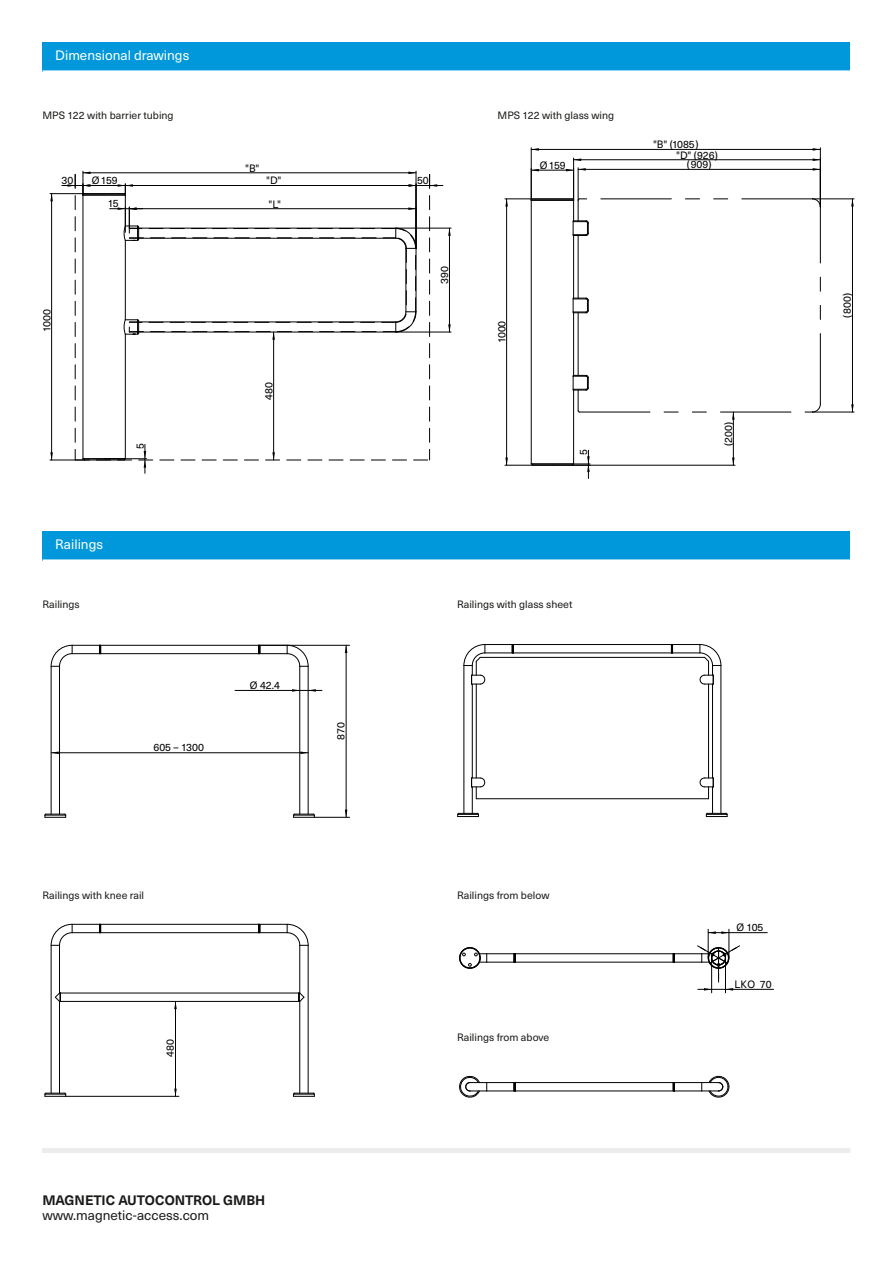
<style>
.page{position:relative;width:893px;height:1263px;background:#fff}
.page>*{position:absolute;margin:0;border:0;box-sizing:border-box;transform-origin:0 0}
.t1{font:13.5px "Neue Haas Unica Pro";color:#fff}
.t2{font:700 13.5px "Neue Haas Unica Pro";letter-spacing:-.005em;color:#1a1a18}
.t3{font:13.5px "Neue Haas Unica Pro";color:#1a1a18}
.t4{font:10.5px "Neue Haas Unica Pro";color:#1a1a18}
.t5{font:10.5px/10.4px "Neue Haas Unica Pro";color:#000}
</style>
<div class="page">
<div style="left:43px;top:43px;width:807px;height:29px;background:#0098da"></div>
<svg style="left:43px;top:70px;width:807px;height:2px;background:#cae9f7"></svg>
<div style="left:43px;top:1148px;width:807px;height:5px;background:#ececed"></div>
<div style="left:43px;top:531px;width:807px;height:30px;background:#0098da"></div>
<svg style="left:43px;top:559px;width:807px;height:2px;background:#c5e7f6"></svg>
<svg style="left:448px;top:324px;width:3px;height:8px"></svg>
<hr style="left:396px;top:332px;width:55px;height:1px;background:#000">
<hr style="left:396px;top:228px;width:55px;height:1px;background:#000">
<hr style="left:449px;top:228px;width:1px;height:104px;background:#000">
<hr style="left:62px;top:185px;width:34px;height:1px;background:#000">
<hr style="left:403px;top:185px;width:40px;height:1px;background:#000">
<svg style="left:50px;top:452px;width:3px;height:8px"></svg>
<hr style="left:50px;top:460px;width:34px;height:1px;background:#000">
<hr style="left:50px;top:193px;width:33px;height:1px;background:#000">
<hr style="left:51px;top:194px;width:1px;height:266px;background:#000">
<svg style="left:68px;top:171px;width:369px;height:302px"></svg>
<hr style="left:416px;top:207px;width:1px;height:41px;background:#000">
<hr style="left:129px;top:208px;width:287px;height:1px;background:#000">
<hr style="left:531px;top:464px;width:43px;height:1px;background:#000">
<hr style="left:573px;top:390px;width:1px;height:74px;background:#000">
<hr style="left:531px;top:200px;width:1px;height:264px;background:#000">
<hr style="left:531px;top:200px;width:43px;height:1px;background:#000">
<hr style="left:531px;top:199px;width:43px;height:1px;background:#000">
<svg style="left:572px;top:450px;width:18px;height:28px"></svg>
<svg style="left:505px;top:457px;width:3px;height:8px"></svg>
<hr style="left:505px;top:465px;width:47px;height:1px;background:#000">
<svg style="left:505px;top:199px;width:27px;height:7px"></svg>
<hr style="left:506px;top:199px;width:1px;height:266px;background:#000">
<hr style="left:531px;top:170px;width:43px;height:1px;background:#000">
<svg style="left:566px;top:168px;width:20px;height:3px"></svg>
<hr style="left:578px;top:168px;width:1px;height:32px;background:#000">
<hr style="left:578px;top:169px;width:242px;height:1px;background:#000">
<svg style="left:851px;top:404px;width:3px;height:8px"></svg>
<hr style="left:812px;top:199px;width:42px;height:1px;background:#000">
<hr style="left:812px;top:412px;width:42px;height:1px;background:#000">
<hr style="left:852px;top:199px;width:1px;height:213px;background:#000">
<svg style="left:732px;top:457px;width:3px;height:8px"></svg>
<svg style="left:572px;top:198px;width:249px;height:222px"></svg>
<hr style="left:552px;top:465px;width:183px;height:1px;background:#000">
<hr style="left:733px;top:412px;width:1px;height:53px;background:#000">
<svg style="left:813px;top:148px;width:7px;height:3px"></svg>
<hr style="left:531px;top:148px;width:1px;height:52px;background:#000">
<hr style="left:820px;top:148px;width:1px;height:59px;background:#000">
<hr style="left:531px;top:149px;width:289px;height:1px;background:#000">
<hr style="left:573px;top:158px;width:1px;height:42px;background:#000">
<hr style="left:574px;top:159px;width:246px;height:1px;background:#000">
<hr style="left:299px;top:666px;width:1px;height:148px;background:#000">
<hr style="left:308px;top:666px;width:1px;height:148px;background:#000">
<hr style="left:101px;top:653px;width:158px;height:1px;background:#000">
<hr style="left:101px;top:645px;width:158px;height:1px;background:#000">
<svg style="left:258px;top:646px;width:51px;height:21px"></svg>
<svg style="left:293px;top:813px;width:22px;height:5px"></svg>
<svg style="left:45px;top:813px;width:21px;height:5px"></svg>
<hr style="left:51px;top:666px;width:1px;height:148px;background:#000">
<hr style="left:59px;top:666px;width:1px;height:148px;background:#000">
<svg style="left:51px;top:645px;width:51px;height:22px"></svg>
<svg style="left:51px;top:751px;width:8px;height:3px"></svg>
<svg style="left:300px;top:751px;width:8px;height:3px"></svg>
<hr style="left:51px;top:752px;width:257px;height:1px;background:#000">
<hr style="left:314px;top:817px;width:36px;height:1px;background:#000">
<hr style="left:259px;top:645px;width:91px;height:1px;background:#000">
<hr style="left:346px;top:645px;width:1px;height:172px;background:#000">
<svg style="left:292px;top:689px;width:8px;height:3px"></svg>
<svg style="left:308px;top:689px;width:8px;height:3px"></svg>
<hr style="left:235px;top:690px;width:87px;height:1px;background:#000">
<svg style="left:45px;top:1092px;width:21px;height:5px"></svg>
<hr style="left:51px;top:945px;width:1px;height:148px;background:#000">
<hr style="left:59px;top:945px;width:1px;height:48px;background:#000">
<hr style="left:59px;top:1001px;width:1px;height:92px;background:#000">
<svg style="left:293px;top:1092px;width:22px;height:5px"></svg>
<hr style="left:299px;top:1001px;width:1px;height:92px;background:#000">
<hr style="left:299px;top:945px;width:1px;height:48px;background:#000">
<hr style="left:308px;top:945px;width:1px;height:148px;background:#000">
<hr style="left:101px;top:932px;width:158px;height:1px;background:#000">
<hr style="left:101px;top:924px;width:158px;height:1px;background:#000">
<svg style="left:258px;top:924px;width:51px;height:22px"></svg>
<svg style="left:51px;top:924px;width:51px;height:22px"></svg>
<hr style="left:60px;top:1001px;width:239px;height:1px;background:#000">
<hr style="left:60px;top:993px;width:239px;height:1px;background:#000">
<svg style="left:299px;top:992px;width:6px;height:10px"></svg>
<svg style="left:54px;top:992px;width:7px;height:10px"></svg>
<hr style="left:66px;top:1096px;width:113px;height:1px;background:#000">
<hr style="left:175px;top:1001px;width:1px;height:95px;background:#000">
<hr style="left:708px;top:684px;width:1px;height:94px;background:#000">
<hr style="left:476px;top:798px;width:232px;height:1px;background:#000">
<hr style="left:480px;top:657px;width:225px;height:1px;background:#000">
<hr style="left:476px;top:684px;width:1px;height:94px;background:#000">
<hr style="left:464px;top:665px;width:1px;height:148px;background:#000">
<hr style="left:472px;top:684px;width:1px;height:94px;background:#000">
<hr style="left:513px;top:644px;width:158px;height:1px;background:#000">
<hr style="left:513px;top:653px;width:158px;height:1px;background:#000">
<hr style="left:712px;top:684px;width:1px;height:94px;background:#000">
<hr style="left:721px;top:665px;width:1px;height:148px;background:#000">
<svg style="left:671px;top:644px;width:50px;height:41px"></svg>
<svg style="left:699px;top:777px;width:29px;height:40px"></svg>
<svg style="left:463px;top:644px;width:51px;height:41px"></svg>
<svg style="left:457px;top:777px;width:28px;height:40px"></svg>
<hr style="left:515px;top:962px;width:158px;height:1px;background:#000">
<hr style="left:515px;top:953px;width:158px;height:1px;background:#000">
<svg style="left:459px;top:947px;width:57px;height:22px"></svg>
<hr style="left:708px;top:932px;width:59px;height:1px;background:#000">
<svg style="left:673px;top:929px;width:67px;height:53px"></svg>
<hr style="left:711px;top:958px;width:1px;height:35px;background:#000">
<hr style="left:725px;top:958px;width:1px;height:35px;background:#000">
<hr style="left:698px;top:989px;width:75px;height:1px;background:#000">
<hr style="left:515px;top:1091px;width:158px;height:1px;background:#000">
<hr style="left:515px;top:1082px;width:158px;height:1px;background:#000">
<svg style="left:673px;top:1076px;width:56px;height:21px"></svg>
<svg style="left:459px;top:1075px;width:57px;height:22px"></svg>
<p class="t1" style="left:55px;top:47px;width:136px">Dimensional drawings</p>
<p class="t4" style="left:43px;top:109px;width:133px">MPS 122 with barrier tubing</p>
<p class="t4" style="left:497px;top:109px;width:118px">MPS 122 with glass wing</p>
<p class="t5" style="left:245px;top:163px;width:16px">"B"</p>
<p class="t5" style="left:92px;top:176px;width:27px">Ø159</p>
<p class="t5" style="left:61px;top:175px;width:13px">30</p>
<p class="t5" style="left:266px;top:176px;width:17px">"D"</p>
<p class="t5" style="left:417px;top:176px;width:13px">50</p>
<p class="t5" style="left:108px;top:198px;width:12px">15</p>
<p class="t5" style="left:269px;top:199px;width:14px">"L"</p>
<p class="t5" style="left:42px;top:332px;width:24px;rotate:-90deg">1000</p>
<p class="t5" style="left:135px;top:449px;width:7px;rotate:-90deg">5</p>
<p class="t5" style="left:264px;top:400px;width:19px;rotate:-90deg">480</p>
<p class="t5" style="left:440px;top:284px;width:19px;rotate:-90deg">390</p>
<p class="t5" style="left:676px;top:140px;width:43px;text-indent:-23px">"B" (1085)<br>"D" (926)</p>
<p class="t5" style="left:540px;top:160px;width:27px">Ø159</p>
<p class="t5" style="left:687px;top:159px;width:26px">(909)</p>
<p class="t5" style="left:497px;top:343px;width:24px;rotate:-90deg">1000</p>
<p class="t5" style="left:578px;top:455px;width:7px;rotate:-90deg">5</p>
<p class="t5" style="left:723px;top:446px;width:26px;rotate:-90deg">(200)</p>
<p class="t1" style="left:55px;top:536px;width:49px">Railings</p>
<p class="t4" style="left:43px;top:598px;width:39px">Railings</p>
<p class="t5" style="left:153px;top:742px;width:52px">605 – 1300</p>
<p class="t5" style="left:250px;top:680px;width:32px">Ø 42.4</p>
<p class="t5" style="left:336px;top:740px;width:19px;rotate:-90deg">870</p>
<p class="t4" style="left:457px;top:598px;width:117px">Railings with glass sheet</p>
<p class="t4" style="left:43px;top:889px;width:103px">Railings with knee rail</p>
<p class="t5" style="left:165px;top:1057px;width:19px;rotate:-90deg">480</p>
<p class="t2" style="left:43px;top:1192px;width:224px">MAGNETIC AUTOCONTROL GMBH</p>
<p class="t3" style="left:43px;top:1207px;width:168px">www.magnetic-access.com</p>
<p class="t4" style="left:457px;top:889px;width:94px">Railings from below</p>
<p class="t4" style="left:457px;top:1031px;width:94px">Railings from above</p>
<p class="t5" style="left:736px;top:922px;width:28px">Ø 105</p>
<p class="t5" style="left:734px;top:979px;width:39px">LK O 70</p>
<p class="t5" style="left:842px;top:318px;width:26px;rotate:-90deg">(800)</p>
</div>
